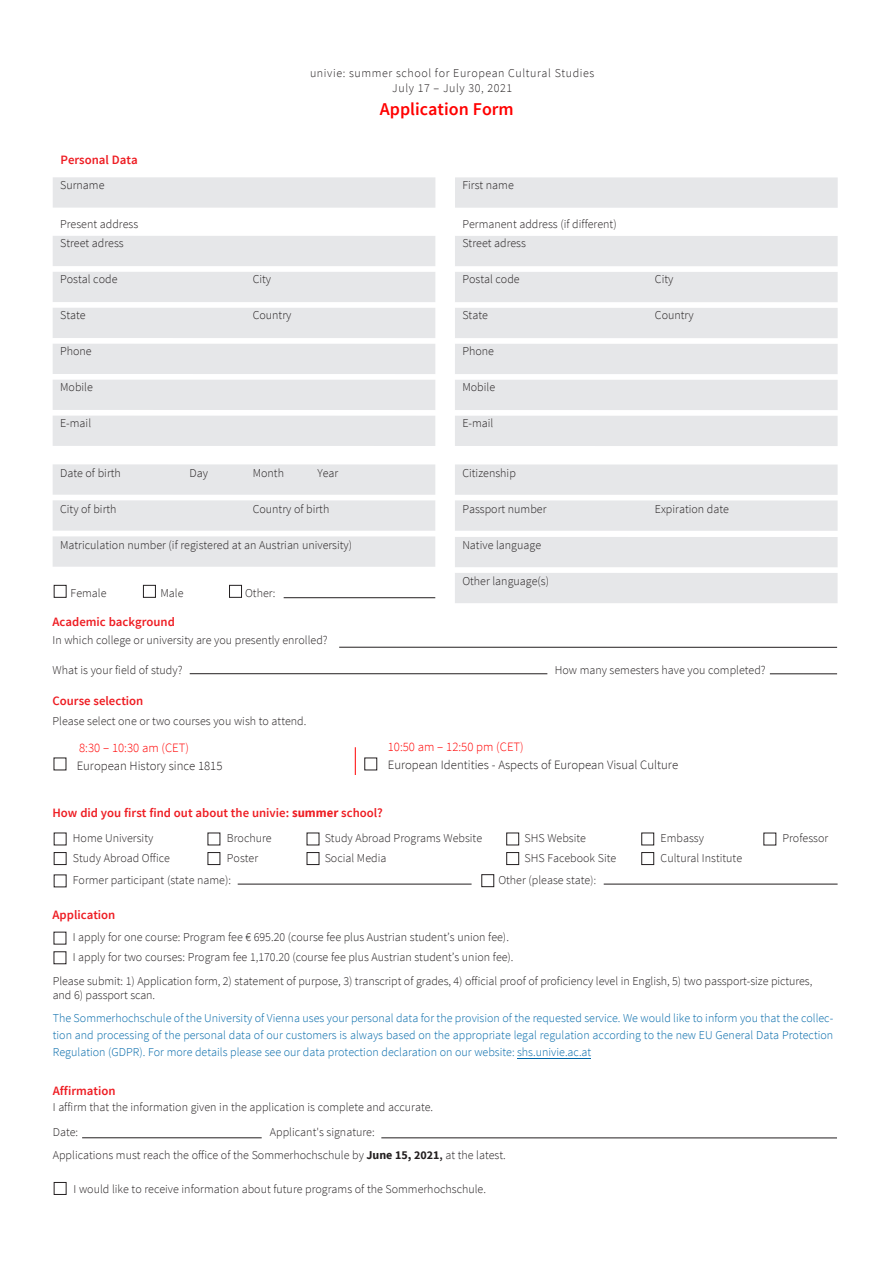
<style>
.page{position:relative;width:893px;height:1263px;background:#fff}
.page>*{position:absolute;margin:0;border:0;box-sizing:border-box;transform-origin:0 0}
.t1{font:600 18px "Source Sans Pro";color:#f00}
.t2{font:600 12.75px "Source Sans Pro";color:#ee1d23}
.t3{font:300 12.75px "Source Sans Pro";color:#231f20}
.t4{font:300 12.75px "Source Sans Pro";color:#f00}
.t5{font:300 12px/19.5px "Source Sans Pro";color:#231f20}
.t6{font:300 12px/16.6px "Source Sans Pro";color:#0068a9;text-align:justify}
.t7{font:300 12px/15px "Source Sans Pro";letter-spacing:.05em;color:#231f20;text-align:center}
.s1{font-weight:700}
.s2{font-size:11.7px}
.s3{font-weight:600}
</style>
<div class="page">
<hr style="left:517px;top:1058px;width:74px;height:1px;background:#0068a9">
<div style="left:53px;top:177px;width:382px;height:31px;background:#e6e7e9"></div>
<div style="left:53px;top:236px;width:382px;height:30px;background:#e6e7e9"></div>
<div style="left:53px;top:272px;width:382px;height:30px;background:#e6e7e9"></div>
<div style="left:53px;top:308px;width:382px;height:30px;background:#e6e7e9"></div>
<div style="left:53px;top:344px;width:382px;height:30px;background:#e6e7e9"></div>
<div style="left:53px;top:380px;width:382px;height:30px;background:#e6e7e9"></div>
<div style="left:53px;top:416px;width:382px;height:30px;background:#e6e7e9"></div>
<div style="left:53px;top:464px;width:382px;height:31px;background:#e6e7e9"></div>
<div style="left:53px;top:500px;width:382px;height:31px;background:#e6e7e9"></div>
<div style="left:53px;top:536px;width:382px;height:31px;background:#e6e7e9"></div>
<div style="left:54px;top:585px;width:13px;height:13px;border:1px solid #231f20"></div>
<div style="left:143px;top:585px;width:13px;height:13px;border:1px solid #231f20"></div>
<div style="left:229px;top:585px;width:13px;height:13px;border:1px solid #231f20"></div>
<div style="left:455px;top:177px;width:383px;height:31px;background:#e6e7e9"></div>
<div style="left:455px;top:236px;width:383px;height:30px;background:#e6e7e9"></div>
<div style="left:455px;top:272px;width:383px;height:30px;background:#e6e7e9"></div>
<div style="left:455px;top:308px;width:383px;height:30px;background:#e6e7e9"></div>
<div style="left:455px;top:344px;width:383px;height:30px;background:#e6e7e9"></div>
<div style="left:455px;top:380px;width:383px;height:30px;background:#e6e7e9"></div>
<div style="left:455px;top:416px;width:383px;height:30px;background:#e6e7e9"></div>
<div style="left:455px;top:464px;width:383px;height:31px;background:#e6e7e9"></div>
<div style="left:455px;top:500px;width:383px;height:31px;background:#e6e7e9"></div>
<div style="left:455px;top:537px;width:383px;height:30px;background:#e6e7e9"></div>
<div style="left:455px;top:573px;width:383px;height:30px;background:#e6e7e9"></div>
<svg style="left:53px;top:757px;width:724px;height:207px"></svg>
<hr style="left:339px;top:647px;width:498px;height:1px;background:#231f20">
<hr style="left:190px;top:673px;width:357px;height:1px;background:#231f20">
<hr style="left:284px;top:597px;width:151px;height:1px;background:#231f20">
<hr style="left:770px;top:673px;width:67px;height:1px;background:#231f20">
<hr style="left:238px;top:884px;width:234px;height:1px;background:#231f20">
<hr style="left:604px;top:884px;width:234px;height:1px;background:#231f20">
<hr style="left:82px;top:1137px;width:180px;height:1px;background:#231f20">
<hr style="left:381px;top:1137px;width:456px;height:1px;background:#231f20">
<div style="left:54px;top:1182px;width:13px;height:13px;border:1px solid #231f20"></div>
<hr style="left:355px;top:747px;width:1px;height:44px;background:#f00">
<img style="left:53px;top:775px;width:724px;height:24px">
<p class="t2" style="left:60px;top:152px;width:79px">Personal Data</p>
<p class="t5" style="left:60px;top:175px;width:46px">Surname</p>
<p class="t5" style="left:60px;top:214px;width:80px">Present address<br>Street adress</p>
<p class="t5" style="left:60px;top:269px;width:59px">Postal code</p>
<p class="t5" style="left:253px;top:269px;width:20px">City</p>
<p class="t5" style="left:60px;top:305px;width:27px">State</p>
<p class="t5" style="left:253px;top:305px;width:40px">Country</p>
<p class="t5" style="left:60px;top:341px;width:33px">Phone</p>
<p class="t5" style="left:60px;top:377px;width:34px">Mobile</p>
<p class="t5" style="left:60px;top:413px;width:33px">E-mail</p>
<p class="t7" style="left:310px;top:65px;width:286px">univie: summer school for European Cultural Studies<br>July 17 – July 30, 2021</p>
<h1 class="t1" style="left:380px;top:97px;width:135px">Application Form</h1>
<p class="t5" style="left:462px;top:175px;width:53px">First name</p>
<p class="t5" style="left:462px;top:214px;width:156px;line-height:19px">Permanent address (if different)<br>Street adress</p>
<p class="t5" style="left:462px;top:269px;width:59px">Postal code</p>
<p class="t5" style="left:655px;top:269px;width:20px">City</p>
<p class="t5" style="left:462px;top:305px;width:27px">State</p>
<p class="t5" style="left:655px;top:305px;width:40px">Country</p>
<p class="t5" style="left:462px;top:341px;width:33px">Phone</p>
<p class="t5" style="left:462px;top:377px;width:34px">Mobile</p>
<p class="t5" style="left:462px;top:413px;width:33px">E-mail</p>
<p class="t5" style="left:60px;top:463px;width:62px">Date of birth</p>
<p class="t5" style="left:189px;top:463px;width:20px">Day</p>
<p class="t5" style="left:253px;top:463px;width:33px">Month</p>
<p class="t5" style="left:317px;top:463px;width:22px">Year</p>
<p class="t5" style="left:60px;top:499px;width:58px">City of birth</p>
<p class="t5" style="left:253px;top:499px;width:78px">Country of birth</p>
<p class="t5" style="left:60px;top:535px;width:294px">Matriculation number (if registered at an Austrian university)</p>
<p class="t5" style="left:71px;top:583px;width:37px">Female</p>
<p class="t5" style="left:160px;top:583px;width:25px">Male</p>
<p class="t5" style="left:245px;top:583px;width:32px">Other:</p>
<p class="t2" style="left:53px;top:613px;width:124px">Academic background</p>
<p class="t5" style="left:53px;top:630px;width:277px">In which college or university are you presently enrolled?</p>
<p class="t5" style="left:53px;top:660px;width:132px">What is your field of study?</p>
<p class="t2" style="left:53px;top:693px;width:92px">Course selection</p>
<p class="t5" style="left:53px;top:711px;width:255px">Please select one or two courses you wish to attend.</p>
<p class="t4" style="left:79px;top:740px;width:111px">8:30 – 10:30 am (CET)</p>
<p class="t3" style="left:77px;top:758px;width:147px">European History since 1815</p>
<p class="t5" style="left:462px;top:462px;width:55px">Citizenship</p>
<p class="t5" style="left:462px;top:498px;width:86px">Passport number</p>
<p class="t5" style="left:655px;top:499px;width:76px">Expiration date</p>
<p class="t5" style="left:462px;top:534px;width:80px">Native language</p>
<p class="t5" style="left:462px;top:570px;width:88px">Other language(s)</p>
<p class="t5" style="left:555px;top:660px;width:212px">How many semesters have you completed?</p>
<p class="t4" style="left:388px;top:739px;width:138px">10:50 am – 12:50 pm (CET)</p>
<p class="t3" style="left:388px;top:757px;width:292px">European Identities - Aspects of European Visual Culture</p>
<p class="t2" style="left:53px;top:804px;width:332px">How did you first find out about the univie: <span class="s1">summer</span> school?</p>
<p class="t5" style="left:73px;top:828px;width:82px">Home University</p>
<p class="t5" style="left:227px;top:828px;width:46px">Brochure</p>
<p class="t5" style="left:325px;top:828px;width:159px">Study Abroad Programs Website</p>
<p class="t5" style="left:525px;top:828px;width:63px">SHS Website</p>
<p class="t5" style="left:661px;top:828px;width:45px">Embassy</p>
<p class="t5" style="left:782px;top:828px;width:47px">Professor</p>
<p class="t5" style="left:73px;top:848px;width:99px">Study Abroad Office</p>
<p class="t5" style="left:227px;top:848px;width:33px">Poster</p>
<p class="t5" style="left:325px;top:848px;width:63px">Social Media</p>
<p class="t5" style="left:525px;top:848px;width:93px">SHS Facebook Site</p>
<p class="t5" style="left:661px;top:848px;width:83px">Cultural Institute</p>
<p class="t5" style="left:73px;top:870px;width:160px">Former participant (state name):</p>
<p class="t5" style="left:498px;top:870px;width:99px">Other (please state<span class="s2">):</span></p>
<p class="t2" style="left:53px;top:906px;width:64px">Application</p>
<p class="t5" style="left:73px;top:927px;width:442px">I apply for one course: Program fee € 695.20 (course fee plus Austrian student’s union fee).<br>I apply for two courses: Program fee 1,170.20 (course fee plus Austrian student’s union fee).</p>
<p class="t5" style="left:53px;top:973px;width:761px;line-height:14.4px">Please submit: 1) Application form, 2) statement of purpose, 3) transcript of grades, 4) official proof of proficiency level in English, 5) two passport-size pictures, and 6) passport scan.</p>
<p class="t6" style="left:53px;top:1010px;width:782px">The Sommerhochschule of the University of Vienna uses your personal data for the provision of the requested service. We would like to inform you that the collec&shy;tion and processing of the personal data of our customers is always based on the appropriate legal regulation according to the new EU General Data Protection Regulation (GDPR). For more details please see our data protection declaration on our website: shs.univie.ac.at</p>
<p class="t2" style="left:53px;top:1083px;width:64px">Affirmation</p>
<p class="t5" style="left:53px;top:1093px;width:382px;line-height:25.3px">I affirm that the information given in the application is complete and accurate.<br>Date:</p>
<p class="t5" style="left:53px;top:1120px;width:454px;line-height:23.4px;text-indent:217px">Applicant's signature:<br>Applications must reach the office of the Sommerhochschule by <span class="s1">June 15, 2021</span><span class="s3">,</span> at the latest.</p>
<p class="t5" style="left:74px;top:1179px;width:414px">I would like to receive information about future programs of the Sommerhochschule.</p>
</div>
